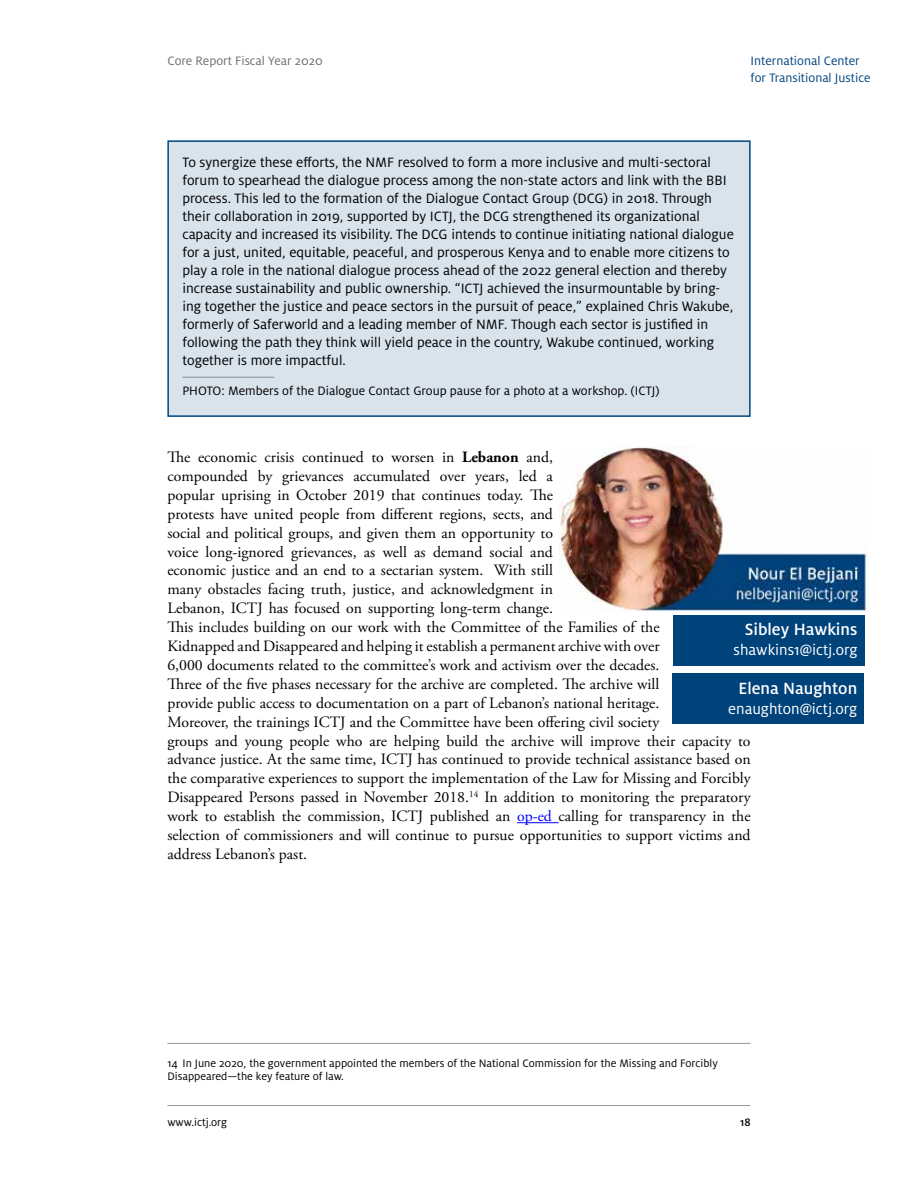
<style>
.page{position:relative;width:918px;height:1188px;background:#fff}
.page>*{position:absolute;margin:0;border:0;box-sizing:border-box;transform-origin:0 0}
.t1{font:500 18px "Milo OT";color:#fff}
.t2{font:16.5px "Milo OT";color:#fff}
.t3{font:15.75px/18.9px "Adobe Garamond Pro";color:#000}
.t4{font:15px/18px "Milo OT";color:#000}
.t5{font:13.5px "Milo OT";color:#000}
.t6{font:13.5px/16.5px "Milo OT";color:#00467f}
.t7{font:13.5px "Milo OT";color:#6d6e71}
.t8{font:12px/12.9px "Milo OT";color:#000}
.t9{font:500 12px "Milo OT";color:#000}
.s1{font-weight:700}
.s2{color:#00f}
</style>
<div class="page">
<hr style="left:167px;top:1105px;width:584px;height:1px;background:#939598">
<hr style="left:517px;top:822px;width:42px;height:1px;background:#00f">
<hr style="left:167px;top:1043px;width:584px;height:1px;background:#939598">
<div style="left:168px;top:141px;width:582px;height:275px;background:#d9e3ec"></div>
<div style="left:167px;top:140px;width:584px;height:277px;border:2px solid #00467f"></div>
<hr style="left:182px;top:377px;width:92px;height:1px;background:#939598">
<img style="left:560px;top:447px;width:307px;height:165px">
<div style="left:673px;top:615px;width:191px;height:50px;background:#00427a"></div>
<div style="left:673px;top:673px;width:191px;height:51px;background:#00427a"></div>
<p class="t7" style="left:167px;top:53px;width:157px">Core Report Fiscal Year 2020</p>
<p class="t6" style="left:751px;top:53px;width:121px">International Center for Transitional Justice</p>
<p class="t4" style="left:182px;top:154px;width:553px">To synergize these efforts, the NMF resolved to form a more inclusive and multi-sectoral forum to spearhead the dialogue process among the non-state actors and link with the BBI process. This led to the formation of the Dialogue Contact Group (DCG) in 2018. Through their collaboration in 2019, supported by ICTJ, the DCG strengthened its organizational capacity and increased its visibility. The DCG intends to continue initiating national dialogue for a just, united, equitable, peaceful, and prosperous Kenya and to enable more citizens to play a role in the national dialogue process ahead of the 2022 general election and thereby increase sustainability and public ownership. “ICTJ achieved the insurmountable by bring&shy;ing together the justice and peace sectors in the pursuit of peace,” explained Chris Wakube, formerly of Saferworld and a leading member of NMF. Though each sector is justified in following the path they think will yield peace in the country, Wakube continued, working together is more impactful.</p>
<p class="t5" style="left:182px;top:383px;width:479px">PHOTO: Members of the Dialogue Contact Group pause for a photo at a workshop. (ICTJ)</p>
<p class="t3" style="left:167px;top:448px;width:585px">The economic crisis continued to worsen in <span class="s1">Lebanon</span> and,<br>compounded by grievances accumulated over years, led a<br>popular uprising in October 2019 that continues today. The<br>protests have united people from different regions, sects, and<br>social and political groups, and given them an opportunity to<br>voice long-ignored grievances, as well as demand social and<br>economic justice and an end to a sectarian system. With still<br>many obstacles facing truth, justice, and acknowledgment in<br>Lebanon, ICTJ has focused on supporting long-term change.<br>This includes building on our work with the Committee of the Families of the<br>Kidnapped and Disappeared and helping it establish a permanent archive with over<br>6,000 documents related to the committee’s work and activism over the decades.<br>Three of the five phases necessary for the archive are completed. The archive will<br>provide public access to documentation on a part of Lebanon’s national heritage.<br>Moreover, the trainings ICTJ and the Committee have been offering civil society<br>groups and young people who are helping build the archive will improve their capacity to advance justice. At the same time, ICTJ has continued to provide technical assistance based on the comparative experiences to support the implementation of the Law for Missing and Forcibly Disappeared Persons passed in November 2018.<sup>14</sup> In addition to monitoring the preparatory work to establish the commission, ICTJ published an <span class="s2">op-ed</span> calling for transparency in the selection of commissioners and will continue to pursue opportunities to support victims and address Lebanon’s past.</p>
<p class="t1" style="left:745px;top:620px;width:114px">Sibley Hawkins</p>
<p class="t2" style="left:734px;top:641px;width:125px">shawkins1@ictj.org</p>
<p class="t1" style="left:739px;top:678px;width:120px">Elena Naughton</p>
<p class="t2" style="left:728px;top:700px;width:130px">enaughton@ictj.org</p>
<p class="t8" style="left:167px;top:1057px;width:552px">14 In June 2020, the government appointed the members of the National Commission for the Missing and Forcibly<br>Disappeared—the key feature of law.</p>
<p class="t8" style="left:167px;top:1116px;width:61px">www.ictj.org</p>
<p class="t9" style="left:740px;top:1116px;width:12px">18</p>
</div>
